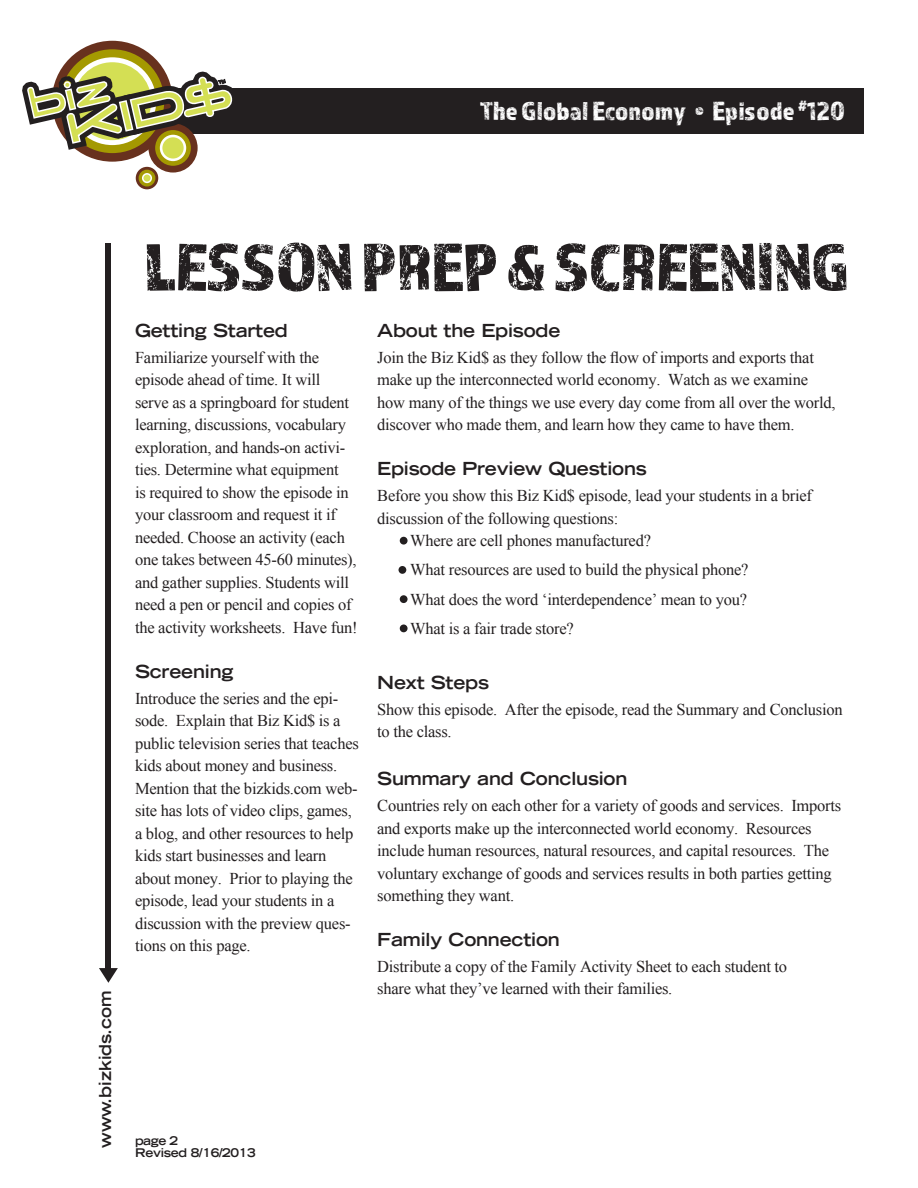
<style>
.page{position:relative;width:918px;height:1188px;background:#fff}
.page>*{position:absolute;margin:0;border:0;box-sizing:border-box;transform-origin:0 0}
.t1{font:69px "Almaq Rough";letter-spacing:-.015em;color:#231f20}
.t2{font:27px "Almaq Rough";color:#fff}
.SUBHEAD{font:700 expanded 18px "Trade Gothic LT Std";letter-spacing:-.01em;color:#231f20}
.bullets_under_number{font:16.5px/22.5px "Times New Roman";letter-spacing:-.015em;color:#231f20}
.t3{font:700 expanded 16.5px "Trade Gothic LT Std";color:#231f20}
.t4{font:700 expanded 12px/12px "Trade Gothic LT Std";letter-spacing:-.025em;color:#231f20}
</style>
<div class="page">
<div style="left:99px;top:88px;width:765px;height:45px;background:#231f20"></div>
<div style="left:106px;top:243px;width:5px;height:730px;background:#231f20"></div>
<svg style="left:99px;top:968px;width:19px;height:15px"></svg>
<svg style="left:22px;top:40px;width:215px;height:150px"></svg>
<div style="left:400px;top:537px;width:8px;height:8px;background:#231f20;border-radius:50%"></div>
<div style="left:399px;top:566px;width:7px;height:8px;background:#231f20;border-radius:50%"></div>
<div style="left:400px;top:595px;width:8px;height:8px;background:#231f20;border-radius:50%"></div>
<div style="left:400px;top:625px;width:8px;height:7px;background:#231f20;border-radius:50%"></div>
<h2 class="t2" style="left:480px;top:95px;width:366px">The Global Economy • Episode <sup>#</sup>120</h2>
<p class="t3" style="left:95px;top:1148px;width:159px;rotate:-90deg">www.bizkids.com</p>
<p class="t1" style="left:145px;top:226px;width:707px">LESSON PREP &amp; SCREENING</p>
<p class="SUBHEAD" style="left:377px;top:319px;width:185px">About the Episode</p>
<p class="bullets_under_number" style="left:377px;top:346px;width:460px">Join the Biz Kid$ as they follow the flow of imports and exports that make up the interconnected world economy. Watch as we examine how many of the things we use every day come from all over the world, discover who made them, and learn how they came to have them.</p>
<p class="SUBHEAD" style="left:377px;top:457px;width:271px">Episode Preview Questions</p>
<p class="bullets_under_number" style="left:377px;top:484px;width:436px">Before you show this Biz Kid$ episode, lead your students in a brief discussion of the following questions:</p>
<p class="bullets_under_number" style="left:410px;top:529px;width:242px">Where are cell phones manufactured?</p>
<p class="bullets_under_number" style="left:410px;top:558px;width:340px">What resources are used to build the physical phone?</p>
<p class="bullets_under_number" style="left:410px;top:588px;width:338px">What does the word ‘interdependence’ mean to you?</p>
<p class="bullets_under_number" style="left:410px;top:617px;width:165px">What is a fair trade store?</p>
<p class="SUBHEAD" style="left:135px;top:319px;width:154px">Getting Started</p>
<p class="bullets_under_number" style="left:135px;top:346px;width:224px">Familiarize yourself with the episode ahead of time. It will serve as a springboard for student learning, discussions, vocabulary exploration, and hands-on activi&shy;ties. Determine what equipment<br>is required to show the episode in your classroom and request it if needed. Choose an activity (each one takes between 45-60 minutes), and gather supplies. Students will need a pen or pencil and copies of the activity worksheets. Have fun!</p>
<p class="SUBHEAD" style="left:135px;top:660px;width:100px">Screening</p>
<p class="bullets_under_number" style="left:135px;top:687px;width:225px">Introduce the series and the epi&shy;sode. Explain that Biz Kid$ is a public television series that teaches kids about money and business.<br>Mention that the bizkids.com web&shy;site has lots of video clips, games, a blog, and other resources to help kids start businesses and learn about money. Prior to playing the episode, lead your students in a discussion with the preview ques&shy;tions on this page.</p>
<p class="SUBHEAD" style="left:377px;top:671px;width:113px">Next Steps</p>
<p class="bullets_under_number" style="left:377px;top:698px;width:467px">Show this episode. After the episode, read the Summary and Conclusion to the class.</p>
<p class="SUBHEAD" style="left:377px;top:767px;width:252px">Summary and Conclusion</p>
<p class="bullets_under_number" style="left:377px;top:794px;width:465px">Countries rely on each other for a variety of goods and services. Imports and exports make up the interconnected world economy. Resources include human resources, natural resources, and capital resources. The voluntary exchange of goods and services results in both parties getting something they want.</p>
<p class="SUBHEAD" style="left:377px;top:928px;width:184px">Family Connection</p>
<p class="bullets_under_number" style="left:377px;top:955px;width:411px">Distribute a copy of the Family Activity Sheet to each student to share what they’ve learned with their families.</p>
<p class="t4" style="left:135px;top:1135px;width:122px">page 2<br>Revised 8/16/2013</p>
</div>
